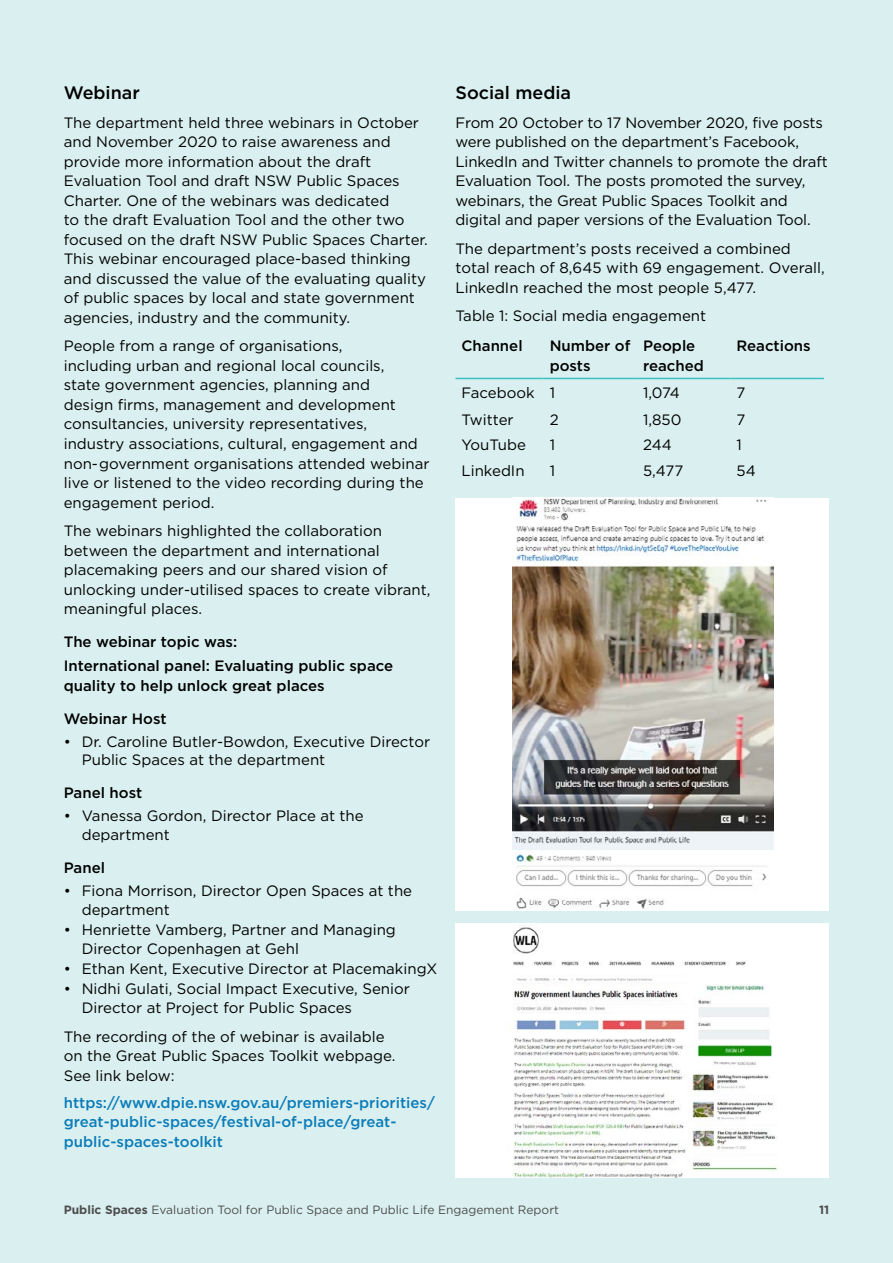
<style>
.page{position:relative;width:893px;height:1263px;background:#daefef}
.page>*{position:absolute;margin:0;border:0;box-sizing:border-box;transform-origin:0 0}
.t1{font:500 18px "Gotham";color:#000}
.Body{font:15px/19.5px "Gotham";color:#000}
.Body_bullet_1{font:15px/18.8px "Gotham";color:#000}
.Body-2{font:500 15px/19.2px "Gotham";color:#0a7cb9}
.Body-3{font:500 15px/19.5px "Gotham";color:#000}
.H3_smol{font:500 15px "Gotham";color:#000}
.t2{font:12px "Gotham";color:#4d4d4d}
.t3{font:700 12px "Gotham";color:#4d4d4d}
.s1{font-weight:700}
</style>
<div class="page">
<div style="left:455px;top:499px;width:374px;height:412px;background:#fff"></div>
<hr style="left:455px;top:378px;width:89px;height:1px;background:#3fc0c2">
<hr style="left:544px;top:378px;width:93px;height:1px;background:#3fc0c2">
<hr style="left:637px;top:378px;width:93px;height:1px;background:#3fc0c2">
<hr style="left:730px;top:378px;width:94px;height:1px;background:#3fc0c2">
<img style="left:513px;top:498px;width:261px;height:411px">
<div style="left:455px;top:923px;width:374px;height:255px;background:#fff"></div>
<img style="left:513px;top:927px;width:265px;height:251px">
<h3 class="t1" style="left:64px;top:81px;width:78px">Webinar</h3>
<p class="Body" style="left:64px;top:113px;width:366px">The department held three webinars in October and November 2020 to raise awareness and provide more information about the draft Evaluation Tool and draft NSW Public Spaces Charter. One of the webinars was dedicated<br>to the draft Evaluation Tool and the other two focused on the draft NSW Public Spaces Charter.<br>This webinar encouraged place-based thinking and discussed the value of the evaluating quality of public spaces by local and state government agencies, industry and the community.</p>
<p class="Body" style="left:64px;top:336px;width:367px">People from a range of organisations,<br>including urban and regional local councils,<br>state government agencies, planning and<br>design firms, management and development consultancies, university representatives, industry associations, cultural, engagement and non- government organisations attended webinar live or listened to the video recording during the engagement period.</p>
<p class="Body" style="left:64px;top:521px;width:368px">The webinars highlighted the collaboration between the department and international placemaking peers and our shared vision of unlocking under-utilised spaces to create vibrant, meaningful places.</p>
<p class="H3_smol" style="left:64px;top:632px;width:175px">The webinar topic was:</p>
<p class="Body-3" style="left:64px;top:656px;width:331px">International panel: Evaluating public space quality to help unlock great places</p>
<p class="H3_smol" style="left:64px;top:708px;width:104px">Webinar Host</p>
<p class="Body_bullet_1" style="left:82px;top:731px;width:350px;text-indent:-18px">• Dr. Caroline Butler-Bowdon, Executive Director<br>Public Spaces at the department</p>
<p class="H3_smol" style="left:64px;top:783px;width:80px">Panel host</p>
<p class="Body_bullet_1" style="left:82px;top:806px;width:283px;text-indent:-18px">• Vanessa Gordon, Director Place at the department</p>
<p class="H3_smol" style="left:64px;top:858px;width:43px">Panel</p>
<p class="Body_bullet_1" style="left:82px;top:881px;width:332px;text-indent:-18px">• Fiona Morrison, Director Open Spaces at the department</p>
<p class="Body_bullet_1" style="left:82px;top:920px;width:316px;text-indent:-18px">• Henriette Vamberg, Partner and Managing<br>Director Copenhagen at Gehl</p>
<p class="Body_bullet_1" style="left:64px;top:959px;width:375px">• Ethan Kent, Executive Director at PlacemakingX</p>
<p class="Body_bullet_1" style="left:82px;top:979px;width:330px;text-indent:-18px">• Nidhi Gulati, Social Impact Executive, Senior<br>Director at Project for Public Spaces</p>
<p class="Body" style="left:64px;top:1026px;width:333px">The recording of the of webinar is available on the Great Public Spaces Toolkit webpage.<br>See link below:</p>
<p class="Body-2" style="left:64px;top:1093px;width:373px">https://www.dpie.nsw.gov.au/premiers-priorities/ great-public-spaces/festival-of-place/great&shy;public-spaces-toolkit</p>
<h3 class="t1" style="left:455px;top:81px;width:117px">Social media</h3>
<p class="Body" style="left:455px;top:113px;width:374px">From 20 October to 17 November 2020, five posts were published on the department’s Facebook, LinkedIn and Twitter channels to promote the draft Evaluation Tool. The posts promoted the survey, webinars, the Great Public Spaces Toolkit and digital and paper versions of the Evaluation Tool.</p>
<p class="Body" style="left:455px;top:239px;width:371px">The department’s posts received a combined total reach of 8,645 with 69 engagement. Overall,<br>LinkedIn reached the most people 5,477.</p>
<p class="Body" style="left:455px;top:306px;width:252px">Table 1: Social media engagement</p>
<p class="Body-3" style="left:461px;top:336px;width:63px">Channel</p>
<p class="Body-3" style="left:550px;top:336px;width:82px">Number of posts</p>
<p class="Body-3" style="left:643px;top:336px;width:62px">People reached</p>
<p class="Body-3" style="left:736px;top:336px;width:76px">Reactions</p>
<p class="Body" style="left:461px;top:383px;width:75px">Facebook</p>
<p class="Body" style="left:550px;top:383px;width:7px">1</p>
<p class="Body" style="left:643px;top:383px;width:38px">1,074</p>
<p class="Body" style="left:736px;top:383px;width:10px">7</p>
<p class="Body" style="left:461px;top:410px;width:54px">Twitter</p>
<p class="Body" style="left:550px;top:410px;width:10px">2</p>
<p class="Body" style="left:643px;top:410px;width:40px">1,850</p>
<p class="Body" style="left:736px;top:410px;width:10px">7</p>
<p class="Body" style="left:461px;top:435px;width:66px">YouTube</p>
<p class="Body" style="left:550px;top:435px;width:7px">1</p>
<p class="Body" style="left:643px;top:435px;width:30px">244</p>
<p class="Body" style="left:736px;top:435px;width:7px">1</p>
<p class="Body" style="left:461px;top:461px;width:65px">LinkedIn</p>
<p class="Body" style="left:550px;top:461px;width:7px">1</p>
<p class="Body" style="left:643px;top:461px;width:42px">5,477</p>
<p class="Body" style="left:736px;top:461px;width:21px">54</p>
<p class="t2" style="left:64px;top:1202px;width:497px"><span class="s1">Public Spaces</span> Evaluation Tool for Public Space and Public Life Engagement Report</p>
<p class="t3" style="left:819px;top:1202px;width:12px">11</p>
</div>
